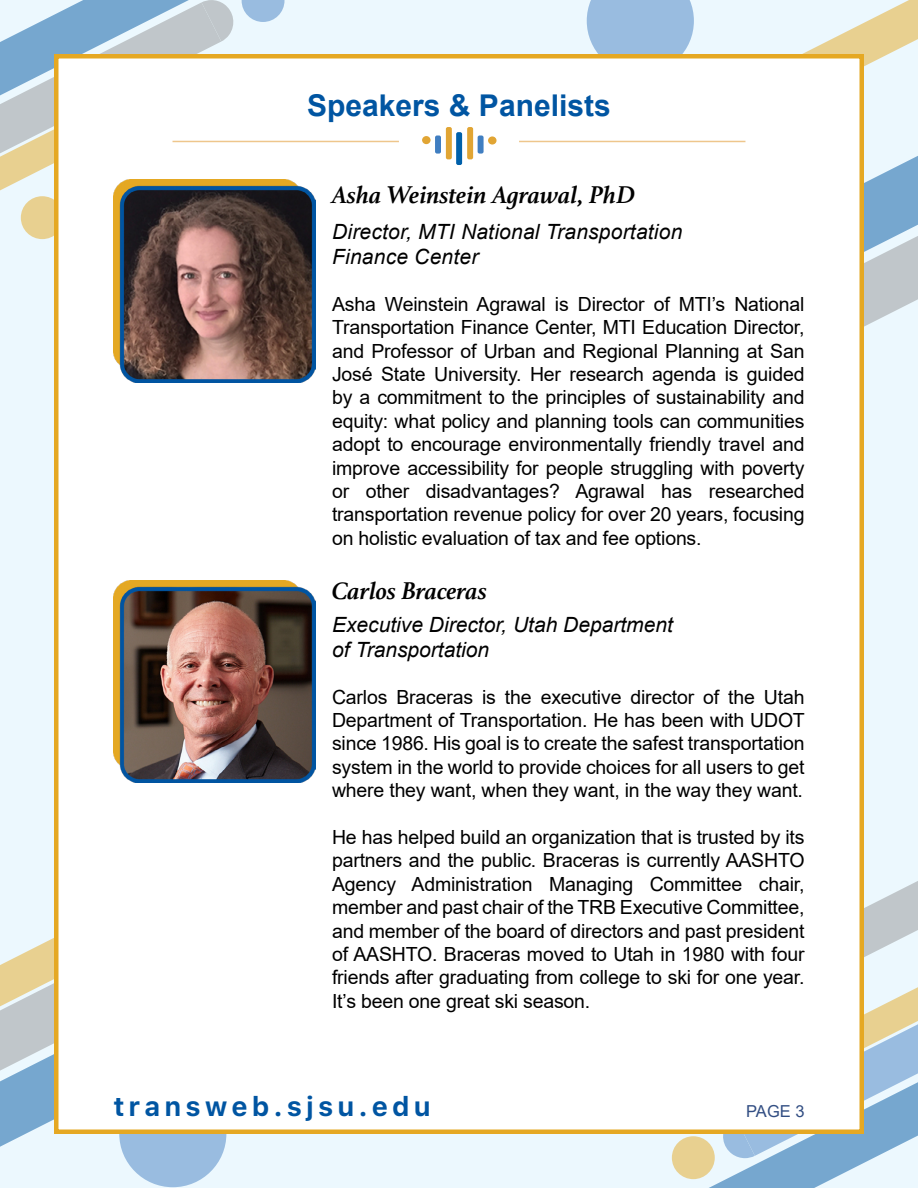
<style>
.page{position:relative;width:918px;height:1188px;background:#ecf8fe}
.page>*{position:absolute;margin:0;border:0;box-sizing:border-box;transform-origin:0 0}
.t1{font:700 30px "Arial";color:#0055a2}
.t2{font:700 27px "Galvji";letter-spacing:.15em;color:#0055a2}
.t3{font:italic 700 25.5px "Athelas";color:#000}
.t4{font:italic 21px/25.2px "Arial";color:#000}
.t5{font:19.5px/23.4px "Arial";letter-spacing:-.01em;color:#000;text-align:justify}
.t6{font:16.5px "Arial";color:#324e83}
</style>
<div class="page">
<svg style="left:0;top:0;width:292px;height:202px;background:#b9cdd8"></svg>
<div style="left:21px;top:196px;width:43px;height:43px;background:#e8d090;border-radius:50%"></div>
<div style="left:0;top:841px;width:54px;height:94px;background:#ecf8fe"></div>
<svg style="left:0;top:935px;width:315px;height:253px;background:#d3e0e5"></svg>
<div style="left:119px;top:1080px;width:107px;height:107px;background:#99bce0;border-radius:50%"></div>
<div style="left:587px;top:0;width:107px;height:54px;background:#99bce0"></div>
<svg style="left:729px;top:0;width:189px;height:358px;background:#eaecdd"></svg>
<svg style="left:864px;top:68px;width:54px;height:284px;background:#c5d9e6"></svg>
<svg style="left:664px;top:818px;width:254px;height:370px;background:#c0d3de"></svg>
<div style="left:54px;top:54px;width:810px;height:1080px;background:#fff;border:4px solid #e5a823"></div>
<img style="left:113px;top:180px;width:203px;height:202px">
<img style="left:113px;top:580px;width:203px;height:203px">
<hr style="left:173px;top:141px;width:226px;height:1px;background:#eec68c">
<hr style="left:519px;top:141px;width:226px;height:1px;background:#eec68c">
<div style="left:467px;top:127px;width:6px;height:32px;background:#e1a534;border-radius:2px"></div>
<div style="left:456px;top:132px;width:6px;height:33px;background:#0060aa;border-radius:2px"></div>
<div style="left:446px;top:127px;width:6px;height:32px;background:#e1a534;border-radius:2px"></div>
<div style="left:478px;top:136px;width:6px;height:18px;background:#407ec1;border-radius:2px"></div>
<svg style="left:488px;top:136px;width:9px;height:9px"></svg>
<div style="left:422px;top:136px;width:9px;height:8px;background:#e1a534;border-radius:50%"></div>
<div style="left:435px;top:136px;width:6px;height:18px;background:#407ec1;border-radius:2px"></div>
<h1 class="t1" style="left:307px;top:85px;width:305px">Speakers &amp; Panelists</h1>
<h3 class="t3" style="left:332px;top:174px;width:304px">Asha Weinstein Agrawal, PhD</h3>
<p class="t4" style="left:332px;top:219px;width:352px">Director, MTI National Transportation<br>Finance Center</p>
<p class="t5" style="left:332px;top:292px;width:474px">Asha Weinstein Agrawal is Director of MTI’s National Transportation Finance Center, MTI Education Director, and Professor of Urban and Regional Planning at San José State University. Her research agenda is guided by a commitment to the principles of sustainability and equity: what policy and planning tools can communities adopt to encourage environmentally friendly travel and improve accessibility for people struggling with poverty or other disadvantages? Agrawal has researched transportation revenue policy for over 20 years, focusing on holistic evaluation of tax and fee options.</p>
<h3 class="t3" style="left:332px;top:570px;width:157px">Carlos Braceras</h3>
<p class="t4" style="left:332px;top:612px;width:342px">Executive Director, Utah Department of Transportation</p>
<p class="t5" style="left:332px;top:685px;width:474px">Carlos Braceras is the executive director of the Utah Department of Transportation. He has been with UDOT since 1986. His goal is to create the safest transportation system in the world to provide choices for all users to get where they want, when they want, in the way they want.</p>
<p class="t5" style="left:332px;top:825px;width:474px">He has helped build an organization that is trusted by its partners and the public. Braceras is currently AASHTO Agency Administration Managing Committee chair, member and past chair of the TRB Executive Committee, and member of the board of directors and past president of AASHTO. Braceras moved to Utah in 1980 with four friends after graduating from college to ski for one year.<br>It’s been one great ski season.</p>
<h2 class="t2" style="left:113px;top:1090px;width:319px">transweb.sjsu.edu</h2>
<p class="t6" style="left:746px;top:1100px;width:60px">PAGE 3</p>
</div>
